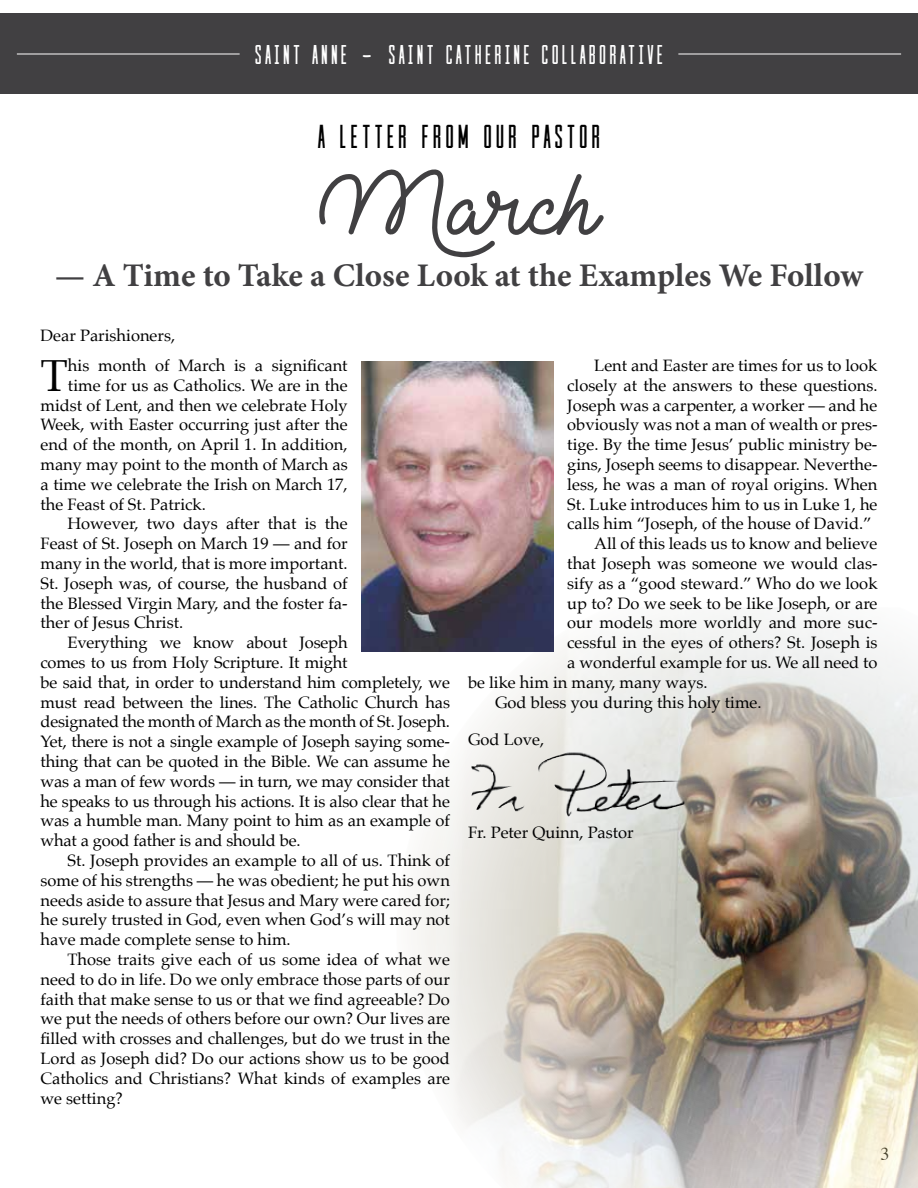
<style>
.page{position:relative;width:918px;height:1188px;background:#fff}
.page>*{position:absolute;margin:0;border:0;box-sizing:border-box;transform-origin:0 0}
.t1{font:87px "Lieto Me";color:#414042}
.t2{font:44.85px "Palatino";color:#000}
.t3{font:700 33px "Minion Pro";color:#414042}
.t4{font:condensed 33px "Cast Iron";letter-spacing:.12em;color:#000}
.t5{font:condensed 27px "Cast Iron";letter-spacing:.12em;color:#fff}
.t6{font:18px "Times";color:#000}
.t7{font:16.5px "Palatino";color:#000}
.s1{font-family:"Lieto Me";font-stretch:normal;font-size:33px}
</style>
<div class="page">
<div style="left:0;top:14px;width:918px;height:80px;background:#414042"></div>
<hr style="left:17px;top:54px;width:223px;height:1px;background:#fff">
<hr style="left:678px;top:54px;width:223px;height:1px;background:#fff">
<img style="left:416px;top:617px;width:502px;height:571px">
<img style="left:471px;top:752px;width:213px;height:65px">
<img style="left:361px;top:362px;width:193px;height:290px">
<h3 class="t5" style="left:255px;top:38px;width:410px">SAINT ANNE <span class="s1">-</span> SAINT CATHERINE COLLABORATIVE</h3>
<h3 class="t4" style="left:318px;top:117px;width:284px">A LETTER FROM OUR PASTOR</h3>
<h1 class="t1" style="left:319px;top:154px;width:281px">March</h1>
<h3 class="t3" style="left:55px;top:252px;width:810px">— A Time to Take a Close Look at the Examples We Follow</h3>
<p class="t7" style="left:41px;top:321px;width:136px">Dear Parishioners,</p>
<h2 class="t2" style="left:40px;top:338px;width:29px">T</h2>
<p class="t7" style="left:68px;top:352px;width:281px">his month of March is a significant</p>
<p class="t7" style="left:68px;top:372px;width:281px">time for us as Catholics. We are in the</p>
<p class="t7" style="left:40px;top:391px;width:309px">midst of Lent, and then we celebrate Holy</p>
<p class="t7" style="left:40px;top:411px;width:309px">Week, with Easter occurring just after the</p>
<p class="t7" style="left:40px;top:431px;width:309px">end of the month, on April 1. In addition,</p>
<p class="t7" style="left:40px;top:451px;width:309px">many may point to the month of March as</p>
<p class="t7" style="left:40px;top:471px;width:309px">a time we celebrate the Irish on March 17,</p>
<p class="t7" style="left:40px;top:490px;width:167px">the Feast of St. Patrick.</p>
<p class="t7" style="left:67px;top:510px;width:282px">However, two days after that is the</p>
<p class="t7" style="left:40px;top:530px;width:309px">Feast of St. Joseph on March 19 — and for</p>
<p class="t7" style="left:40px;top:550px;width:309px">many in the world, that is more important.</p>
<p class="t7" style="left:40px;top:570px;width:309px">St. Joseph was, of course, the husband of</p>
<p class="t7" style="left:40px;top:589px;width:309px">the Blessed Virgin Mary, and the foster fa-</p>
<p class="t7" style="left:40px;top:609px;width:144px">ther of Jesus Christ.</p>
<p class="t7" style="left:67px;top:629px;width:282px">Everything we know about Joseph</p>
<p class="t7" style="left:40px;top:649px;width:309px">comes to us from Holy Scripture. It might</p>
<p class="t7" style="left:40px;top:669px;width:411px">be said that, in order to understand him completely, we</p>
<p class="t7" style="left:40px;top:688px;width:411px">must read between the lines. The Catholic Church has</p>
<p class="t7" style="left:40px;top:708px;width:411px">designated the month of March as the month of St. Joseph.</p>
<p class="t7" style="left:40px;top:728px;width:411px">Yet, there is not a single example of Joseph saying some-</p>
<p class="t7" style="left:40px;top:748px;width:411px">thing that can be quoted in the Bible. We can assume he</p>
<p class="t7" style="left:40px;top:768px;width:411px">was a man of few words — in turn, we may consider that</p>
<p class="t7" style="left:40px;top:787px;width:411px">he speaks to us through his actions. It is also clear that he</p>
<p class="t7" style="left:40px;top:807px;width:411px">was a humble man. Many point to him as an example of</p>
<p class="t7" style="left:40px;top:827px;width:262px">what a good father is and should be.</p>
<p class="t7" style="left:67px;top:847px;width:384px">St. Joseph provides an example to all of us. Think of</p>
<p class="t7" style="left:40px;top:867px;width:411px">some of his strengths — he was obedient; he put his own</p>
<p class="t7" style="left:40px;top:886px;width:411px">needs aside to assure that Jesus and Mary were cared for;</p>
<p class="t7" style="left:40px;top:906px;width:411px">he surely trusted in God, even when God’s will may not</p>
<p class="t7" style="left:40px;top:926px;width:252px">have made complete sense to him.</p>
<p class="t7" style="left:67px;top:946px;width:384px">Those traits give each of us some idea of what we</p>
<p class="t7" style="left:40px;top:966px;width:411px">need to do in life. Do we only embrace those parts of our</p>
<p class="t7" style="left:40px;top:985px;width:411px">faith that make sense to us or that we find agreeable? Do</p>
<p class="t7" style="left:40px;top:1005px;width:411px">we put the needs of others before our own? Our lives are</p>
<p class="t7" style="left:40px;top:1025px;width:411px">filled with crosses and challenges, but do we trust in the</p>
<p class="t7" style="left:40px;top:1045px;width:411px">Lord as Joseph did? Do our actions show us to be good</p>
<p class="t7" style="left:40px;top:1065px;width:411px">Catholics and Christians? What kinds of examples are</p>
<p class="t7" style="left:40px;top:1084px;width:84px">we setting?</p>
<p class="t7" style="left:594px;top:352px;width:285px">Lent and Easter are times for us to look</p>
<p class="t7" style="left:567px;top:372px;width:312px">closely at the answers to these questions.</p>
<p class="t7" style="left:567px;top:391px;width:312px">Joseph was a carpenter, a worker — and he</p>
<p class="t7" style="left:567px;top:411px;width:312px">obviously was not a man of wealth or pres-</p>
<p class="t7" style="left:567px;top:431px;width:312px">tige. By the time Jesus’ public ministry be-</p>
<p class="t7" style="left:567px;top:451px;width:312px">gins, Joseph seems to disappear. Neverthe-</p>
<p class="t7" style="left:567px;top:471px;width:312px">less, he was a man of royal origins. When</p>
<p class="t7" style="left:567px;top:490px;width:312px">St. Luke introduces him to us in Luke 1, he</p>
<p class="t7" style="left:567px;top:510px;width:306px">calls him “Joseph, of the house of David.”</p>
<p class="t7" style="left:594px;top:530px;width:285px">All of this leads us to know and believe</p>
<p class="t7" style="left:567px;top:550px;width:312px">that Joseph was someone we would clas-</p>
<p class="t7" style="left:567px;top:570px;width:312px">sify as a “good steward.” Who do we look</p>
<p class="t7" style="left:567px;top:589px;width:312px">up to? Do we seek to be like Joseph, or are</p>
<p class="t7" style="left:567px;top:609px;width:312px">our models more worldly and more suc-</p>
<p class="t7" style="left:567px;top:629px;width:312px">cessful in the eyes of others? St. Joseph is</p>
<p class="t7" style="left:567px;top:649px;width:312px">a wonderful example for us. We all need to</p>
<p class="t7" style="left:468px;top:669px;width:241px">be like him in many, many ways.</p>
<p class="t7" style="left:495px;top:688px;width:268px">God bless you during this holy time.</p>
<p class="t7" style="left:468px;top:726px;width:78px">God Love,</p>
<p class="t7" style="left:468px;top:818px;width:167px">Fr. Peter Quinn, Pastor</p>
<p class="t6" style="left:880px;top:1137px;width:10px">3</p>
</div>
